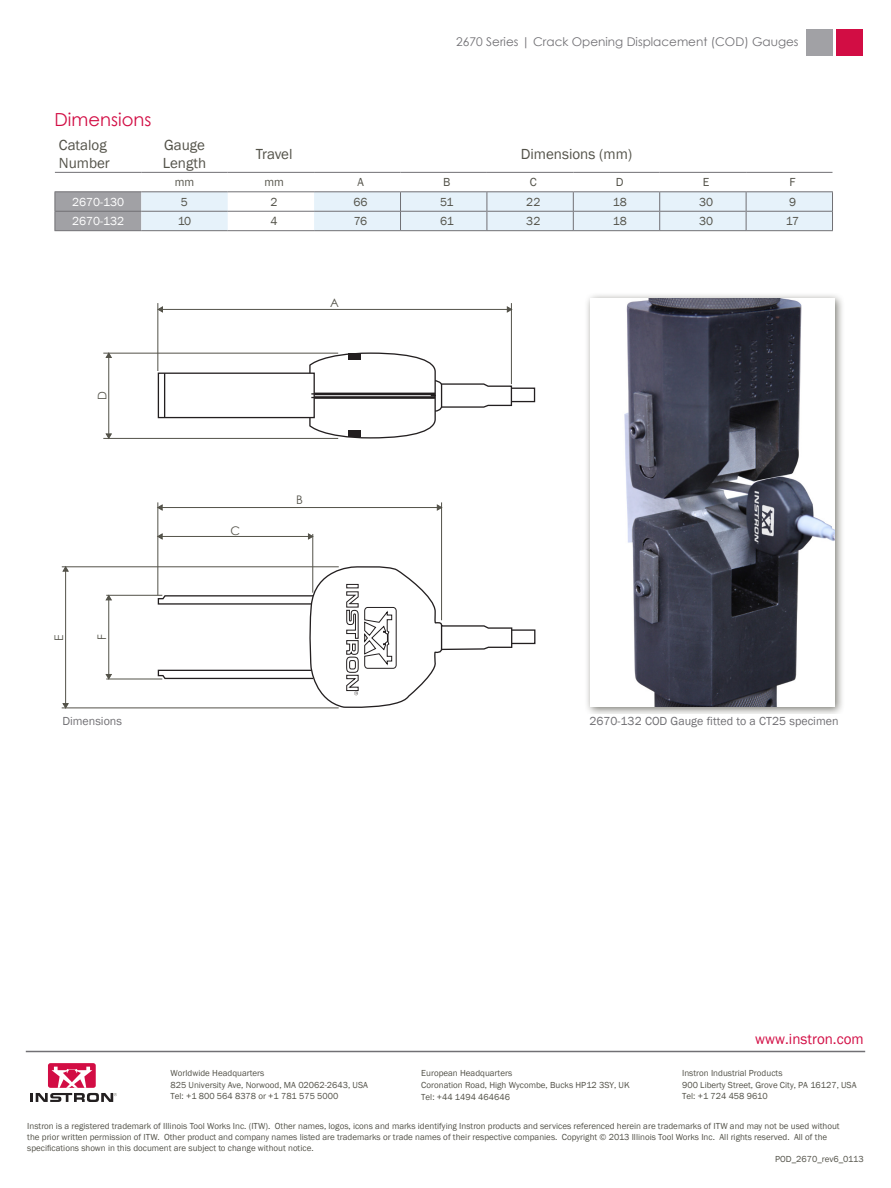
<style>
.page{position:relative;width:891px;height:1188px;background:#fff}
.page>*{position:absolute;margin:0;border:0;box-sizing:border-box;transform-origin:0 0}
.Body_Text_Heading{font:18px "Century Gothic";color:#d20d44}
.t1{font:15px/18px "Franklin Gothic";color:#535249}
.B_C_Address_R_L{font:15px "Franklin Gothic";color:#d20d44}
.t2{font:12px "Franklin Gothic";color:#717074}
.t3{font:12px "Century Gothic";color:#717074}
.t4{font:12px "Franklin Gothic";letter-spacing:-.005em;color:#535249}
.t5{font:12px "Franklin Gothic";color:#fff}
.t6{font:11.85px "Century Gothic";color:#535249}
.B_C_Address_R_L-2{font:9px/10.8px "Franklin Gothic";color:#535249}
.B_C_Address_Cent{font:9px/11.2px "Franklin Gothic";color:#535249}
</style>
<div class="page">
<div style="left:836px;top:29px;width:27px;height:27px;background:#d20d44"></div>
<div style="left:806px;top:29px;width:27px;height:27px;background:#a1a1a5"></div>
<hr style="left:26px;top:1051px;width:839px;height:1px;background:#717074">
<div style="left:48px;top:1063px;width:48px;height:25px;background:#d20d44;border-radius:2px"></div>
<svg style="left:30px;top:1067px;width:87px;height:35px"></svg>
<svg style="left:55px;top:171px;width:778px;height:1px"></svg>
<hr style="left:55px;top:172px;width:86px;height:1px;background:#717074">
<hr style="left:141px;top:172px;width:87px;height:1px;background:#717074">
<hr style="left:314px;top:172px;width:87px;height:1px;background:#717074">
<hr style="left:401px;top:172px;width:86px;height:1px;background:#717074">
<hr style="left:487px;top:172px;width:86px;height:1px;background:#717074">
<hr style="left:573px;top:172px;width:87px;height:1px;background:#717074">
<hr style="left:660px;top:172px;width:86px;height:1px;background:#717074">
<hr style="left:746px;top:172px;width:87px;height:1px;background:#717074">
<hr style="left:228px;top:172px;width:86px;height:1px;background:#717074">
<hr style="left:55px;top:191px;width:86px;height:1px;background:#717074">
<hr style="left:141px;top:191px;width:87px;height:1px;background:#717074">
<hr style="left:228px;top:191px;width:86px;height:1px;background:#717074">
<hr style="left:314px;top:191px;width:87px;height:1px;background:#717074">
<hr style="left:401px;top:191px;width:86px;height:1px;background:#717074">
<hr style="left:487px;top:191px;width:86px;height:1px;background:#717074">
<hr style="left:573px;top:191px;width:87px;height:1px;background:#717074">
<hr style="left:660px;top:191px;width:86px;height:1px;background:#717074">
<hr style="left:746px;top:191px;width:87px;height:1px;background:#717074">
<svg style="left:55px;top:192px;width:778px;height:39px;background:#dae2e9"></svg>
<hr style="left:103px;top:353px;width:235px;height:1px;background:#535249">
<hr style="left:103px;top:438px;width:235px;height:1px;background:#535249">
<hr style="left:62px;top:567px;width:277px;height:1px;background:#535249">
<hr style="left:106px;top:595px;width:56px;height:1px;background:#535249">
<hr style="left:158px;top:502px;width:1px;height:93px;background:#535249">
<hr style="left:158px;top:303px;width:1px;height:68px;background:#535249">
<hr style="left:511px;top:303px;width:1px;height:81px;background:#535249">
<hr style="left:441px;top:502px;width:1px;height:118px;background:#535249">
<hr style="left:313px;top:534px;width:1px;height:59px;background:#535249">
<hr style="left:106px;top:679px;width:56px;height:1px;background:#535249">
<hr style="left:62px;top:708px;width:277px;height:1px;background:#535249">
<svg style="left:157px;top:352px;width:356px;height:87px"></svg>
<div style="left:511px;top:388px;width:24px;height:14px;border:1px solid #231f20"></div>
<div style="left:511px;top:629px;width:24px;height:15px;border:1px solid #231f20"></div>
<hr style="left:65px;top:568px;width:1px;height:136px;background:#535249">
<svg style="left:63px;top:566px;width:6px;height:6px"></svg>
<svg style="left:63px;top:703px;width:6px;height:5px"></svg>
<hr style="left:109px;top:597px;width:1px;height:79px;background:#535249">
<svg style="left:106px;top:595px;width:6px;height:5px"></svg>
<svg style="left:106px;top:674px;width:6px;height:5px"></svg>
<hr style="left:160px;top:536px;width:151px;height:1px;background:#535249">
<svg style="left:308px;top:533px;width:5px;height:6px"></svg>
<svg style="left:157px;top:533px;width:6px;height:6px"></svg>
<hr style="left:161px;top:309px;width:349px;height:1px;background:#535249">
<svg style="left:507px;top:306px;width:5px;height:6px"></svg>
<svg style="left:158px;top:306px;width:5px;height:6px"></svg>
<svg style="left:157px;top:565px;width:356px;height:144px"></svg>
<hr style="left:109px;top:354px;width:1px;height:80px;background:#535249">
<svg style="left:106px;top:353px;width:6px;height:5px"></svg>
<svg style="left:106px;top:434px;width:6px;height:5px"></svg>
<hr style="left:160px;top:507px;width:279px;height:1px;background:#535249">
<svg style="left:437px;top:505px;width:5px;height:6px"></svg>
<svg style="left:157px;top:505px;width:6px;height:6px"></svg>
<div style="left:584px;top:292px;width:261px;height:425px;background:#535249;opacity:.75"></div>
<img style="left:590px;top:298px;width:244px;height:408px">
<div style="left:588px;top:715px;width:266px;height:22px;background:#fff"></div>
<p class="Body_Text_Heading" style="left:55px;top:107px;width:98px">Dimensions</p>
<p class="t3" style="left:456px;top:33px;width:344px">2670 Series | Crack Opening Displacement (COD) Gauges</p>
<p class="t1" style="left:59px;top:136px;width:52px">Catalog<br>Number</p>
<p class="t1" style="left:163px;top:136px;width:45px">Gauge<br>Length</p>
<p class="t1" style="left:256px;top:145px;width:38px">Travel</p>
<p class="t1" style="left:521px;top:145px;width:113px">Dimensions (mm)</p>
<p class="t4" style="left:175px;top:175px;width:21px">mm</p>
<p class="t4" style="left:264px;top:175px;width:21px">mm</p>
<p class="t4" style="left:357px;top:175px;width:8px">A</p>
<p class="t4" style="left:443px;top:175px;width:9px">B</p>
<p class="t4" style="left:530px;top:175px;width:8px">C</p>
<p class="t4" style="left:616px;top:175px;width:9px">D</p>
<p class="t4" style="left:703px;top:175px;width:8px">E</p>
<p class="t4" style="left:790px;top:175px;width:8px">F</p>
<p class="t5" style="left:72px;top:194px;width:54px">2670-130</p>
<p class="t4" style="left:181px;top:194px;width:9px">5</p>
<p class="t4" style="left:271px;top:194px;width:9px">2</p>
<p class="t4" style="left:354px;top:194px;width:16px">66</p>
<p class="t4" style="left:440px;top:194px;width:15px">51</p>
<p class="t4" style="left:526px;top:194px;width:16px">22</p>
<p class="t4" style="left:613px;top:194px;width:15px">18</p>
<p class="t4" style="left:699px;top:194px;width:16px">30</p>
<p class="t4" style="left:789px;top:194px;width:9px">9</p>
<p class="t5" style="left:72px;top:214px;width:54px">2670-132</p>
<p class="t4" style="left:178px;top:214px;width:15px">10</p>
<p class="t4" style="left:271px;top:214px;width:9px">4</p>
<p class="t4" style="left:354px;top:214px;width:15px">76</p>
<p class="t4" style="left:440px;top:214px;width:15px">61</p>
<p class="t4" style="left:526px;top:214px;width:16px">32</p>
<p class="t4" style="left:613px;top:214px;width:15px">18</p>
<p class="t4" style="left:699px;top:214px;width:16px">30</p>
<p class="t4" style="left:786px;top:214px;width:15px">17</p>
<p class="t6" style="left:94px;top:400px;width:10px;rotate:-90deg">D</p>
<p class="t6" style="left:50px;top:641px;width:8px;rotate:-90deg">E</p>
<p class="t6" style="left:94px;top:640px;width:7px;rotate:-90deg">F</p>
<p class="t6" style="left:330px;top:294px;width:10px">A</p>
<p class="t6" style="left:231px;top:523px;width:11px">C</p>
<p class="t6" style="left:296px;top:491px;width:8px">B</p>
<p class="t2" style="left:62px;top:713px;width:61px">Dimensions</p>
<p class="t2" style="left:590px;top:713px;width:251px">2670-132 COD Gauge fitted to a CT25 specimen</p>
<p class="B_C_Address_Cent" style="left:171px;top:1068px;width:199px">Worldwide Headquarters<br>825 University Ave, Norwood, MA 02062-2643, USA</p>
<p class="B_C_Address_Cent" style="left:171px;top:1090px;width:169px">Tel: +1 800 564 8378 or +1 781 575 5000</p>
<p class="B_C_Address_R_L-2" style="left:421px;top:1067px;width:210px;line-height:12px">European Headquarters<br>Coronation Road, High Wycombe, Bucks HP12 3SY, UK</p>
<p class="B_C_Address_R_L-2" style="left:421px;top:1091px;width:90px">Tel: +44 1494 464646</p>
<p class="B_C_Address_R_L" style="left:755px;top:1029px;width:110px">www.instron.com</p>
<p class="B_C_Address_Cent" style="left:682px;top:1068px;width:102px">Instron Industrial Products</p>
<p class="B_C_Address_Cent" style="left:682px;top:1079px;width:176px">900 Liberty Street, Grove City, PA 16127, USA<br>Tel: +1 724 458 9610</p>
<p class="B_C_Address_R_L-2" style="left:27px;top:1121px;width:814px">Instron is a registered trademark of Illinois Tool Works Inc. (ITW). Other names, logos, icons and marks identifying Instron products and services referenced herein are trademarks of ITW and may not be used without the prior written permission of ITW. Other product and company names listed are trademarks or trade names of their respective companies. Copyright © 2013 Illinois Tool Works Inc. All rights reserved. All of the specifications shown in this document are subject to change without notice.</p>
<p class="B_C_Address_R_L-2" style="left:775px;top:1154px;width:90px">POD_2670_rev6_0113</p>
</div>
